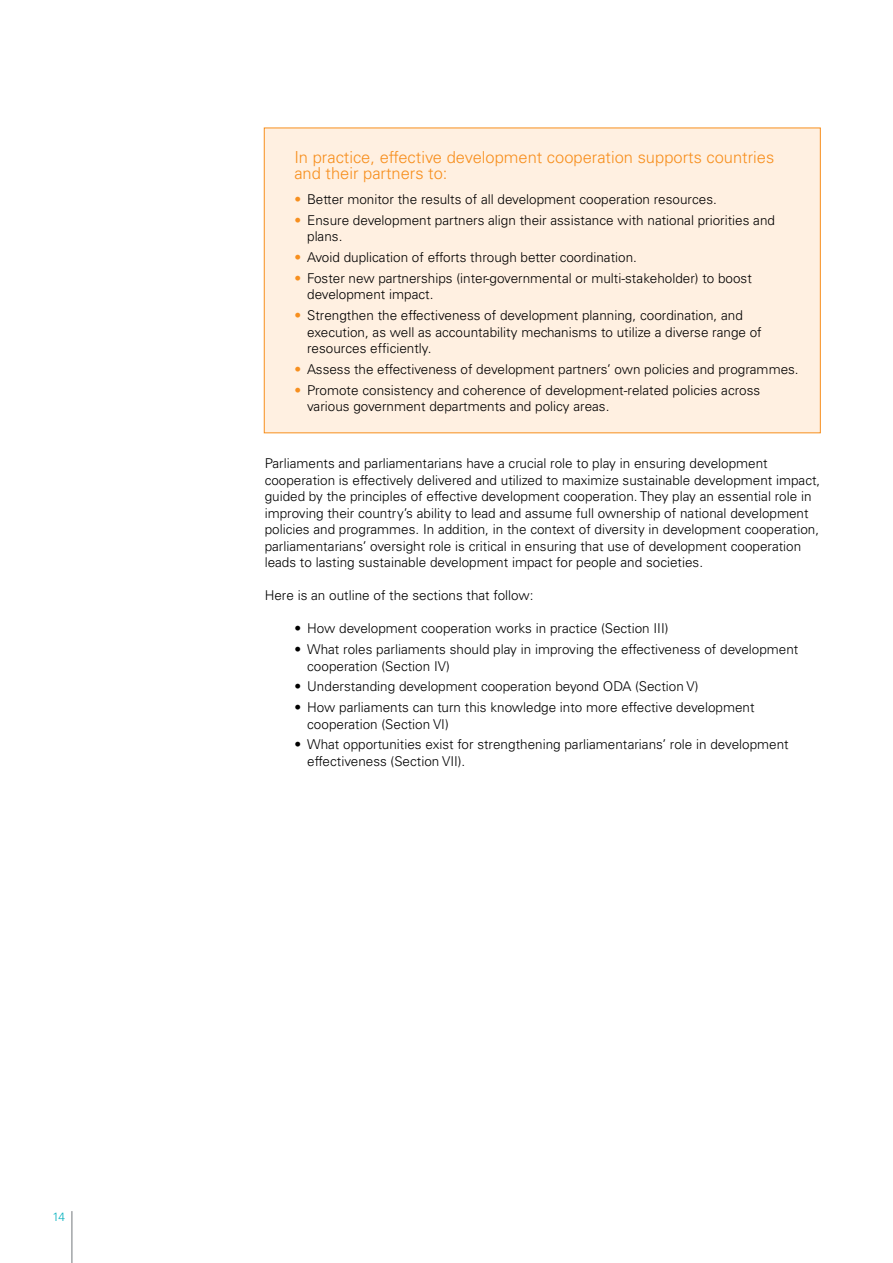
<style>
.page{position:relative;width:893px;height:1263px;background:#fff}
.page>*{position:absolute;margin:0;border:0;box-sizing:border-box;transform-origin:0 0}
.t1{font:300 16.5px/16.5px "Univers";color:#f78f1e}
.t2{font:300 13.5px/16.5px "Univers";color:#000}
.t3{font:300 12px "Univers";color:#00b0bd}
.s1{color:#f78f1e}
</style>
<div class="page">
<hr style="left:72px;top:1211px;width:1px;height:52px;background:#72777b">
<div style="left:263px;top:127px;width:558px;height:307px;background:#fff0e1"></div>
<p class="t3" style="left:52px;top:1209px;width:14px">14</p>
<p class="t1" style="left:294px;top:149px;width:481px">In practice, effective development cooperation supports countries and their partners to:</p>
<p class="t2" style="left:294px;top:191px;width:424px"><span class="s1">•</span> Better monitor the results of all development cooperation resources.</p>
<p class="t2" style="left:307px;top:212px;width:469px;text-indent:-13px"><span class="s1">•</span> Ensure development partners align their assistance with national priorities and plans.</p>
<p class="t2" style="left:294px;top:249px;width:344px"><span class="s1">•</span> Avoid duplication of efforts through better coordination.</p>
<p class="t2" style="left:307px;top:270px;width:446px;text-indent:-13px"><span class="s1">•</span> Foster new partnerships (inter-governmental or multi-stakeholder) to boost development impact.</p>
<p class="t2" style="left:307px;top:307px;width:456px;text-indent:-13px"><span class="s1">•</span> Strengthen the effectiveness of development planning, coordination, and execution, as well as accountability mechanisms to utilize a diverse range of resources efficiently.</p>
<p class="t2" style="left:294px;top:361px;width:506px"><span class="s1">•</span> Assess the effectiveness of development partners’ own policies and programmes.</p>
<p class="t2" style="left:307px;top:382px;width:455px;text-indent:-13px"><span class="s1">•</span> Promote consistency and coherence of development-related policies across various government departments and policy areas.</p>
<p class="t2" style="left:265px;top:455px;width:557px">Parliaments and parliamentarians have a crucial role to play in ensuring development cooperation is effectively delivered and utilized to maximize sustainable development impact, guided by the principles of effective development cooperation. They play an essential role in improving their country’s ability to lead and assume full ownership of national development policies and programmes. In addition, in the context of diversity in development cooperation, parliamentarians’ oversight role is critical in ensuring that use of development cooperation leads to lasting sustainable development impact for people and societies.</p>
<p class="t2" style="left:265px;top:587px;width:270px">Here is an outline of the sections that follow:</p>
<p class="t2" style="left:294px;top:620px;width:376px">• How development cooperation works in practice (Section III)</p>
<p class="t2" style="left:307px;top:641px;width:493px;text-indent:-13px">• What roles parliaments should play in improving the effectiveness of development cooperation (Section IV)</p>
<p class="t2" style="left:294px;top:678px;width:406px">• Understanding development cooperation beyond ODA (Section V)</p>
<p class="t2" style="left:307px;top:699px;width:449px;text-indent:-13px">• How parliaments can turn this knowledge into more effective development cooperation (Section VI)</p>
<p class="t2" style="left:307px;top:736px;width:483px;text-indent:-13px">• What opportunities exist for strengthening parliamentarians’ role in development effectiveness (Section VII).</p>
</div>
